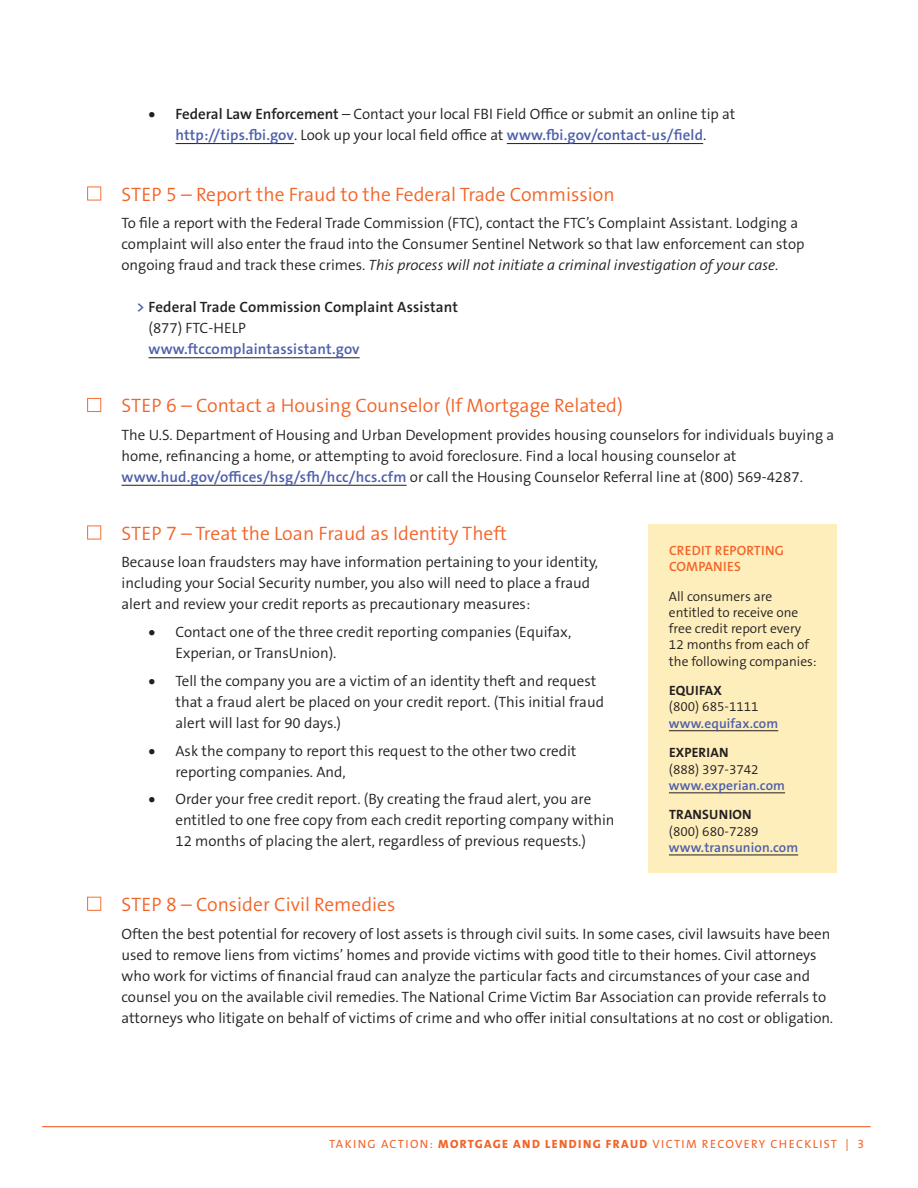
<style>
.page{position:relative;width:918px;height:1188px;background:#fff}
.page>*{position:absolute;margin:0;border:0;box-sizing:border-box;transform-origin:0 0}
.HEAD_2{font:300 19.5px "The Sans B W4";color:#f26428}
.Body{font:300 15px/21px "The Sans B W4";color:#231f20}
.t1{font:600 15px/21px "The Sans B W6";letter-spacing:.01em;color:#231f20}
.Body-2{font:300 13.5px/16.2px "The Sans B W4";color:#231f20}
.Body-3{font:600 13.5px/16.2px "The Sans B W6";letter-spacing:.01em;color:#4d5fab}
.HEAD_2-2{font:600 13.5px/16.2px "The Sans B W6";letter-spacing:.015em;color:#f26428}
.HEAD_2-3{font:700 13.5px "The Sans B W7";letter-spacing:.015em;color:#231f20}
.t2{font:12px "The Sans B W5 Plain";letter-spacing:.115em;color:#f26428}
.s1{font-family:"The Sans B W6";font-weight:600}
.s2{font-family:"The Sans B W6";font-weight:600;color:#4d5fab}
.s3{font-style:italic}
.s4{color:#4d5fab}
.s5{font-family:"The Sans B W4";font-weight:300}
.s6{font-family:"The Sans B W4";font-weight:300;color:#231f20}
.s7{font-family:"The Sans B W7";font-weight:700;color:#231f20}
.s8{font-family:"The Sans B W8";font-weight:800}
</style>
<div class="page">
<hr style="left:42px;top:1126px;width:829px;height:1px;background:#f26428">
<hr style="left:176px;top:143px;width:118px;height:1px;background:#231f20">
<hr style="left:507px;top:143px;width:196px;height:1px;background:#231f20">
<hr style="left:148px;top:358px;width:212px;height:1px;background:#231f20">
<hr style="left:122px;top:485px;width:285px;height:1px;background:#231f20">
<svg style="left:87px;top:186px;width:14px;height:15px"></svg>
<svg style="left:87px;top:398px;width:14px;height:14px"></svg>
<svg style="left:87px;top:525px;width:14px;height:15px"></svg>
<svg style="left:87px;top:897px;width:14px;height:14px"></svg>
<div style="left:649px;top:525px;width:188px;height:348px;background:#feeebc"></div>
<hr style="left:669px;top:730px;width:109px;height:1px;background:#231f20">
<hr style="left:669px;top:793px;width:116px;height:1px;background:#231f20">
<hr style="left:669px;top:855px;width:129px;height:1px;background:#231f20">
<p class="Body" style="left:148px;top:104px;width:588px;text-align:center">• <span class="s1">Federal Law Enforcement</span> – Contact your local FBI Field Office or submit an online tip at <span class="s2">http://tips.fbi.gov</span>. Look up your local field office at <span class="s2">www.fbi.gov/contact-us/field</span>.</p>
<p class="HEAD_2" style="left:122px;top:181px;width:495px">STEP 5 – Report the Fraud to the Federal Trade Commission</p>
<p class="Body" style="left:122px;top:213px;width:685px">To file a report with the Federal Trade Commission (FTC), contact the FTC’s Complaint Assistant. Lodging a complaint will also enter the fraud into the Consumer Sentinel Network so that law enforcement can stop ongoing fraud and track these crimes. <span class="s3">This process will not initiate a criminal investigation of your case.</span></p>
<p class="t1" style="left:148px;top:297px;width:311px;text-indent:-12px"><span class="s4">&gt;</span> Federal Trade Commission Complaint Assistant <span class="s5">(877) FTC-HELP </span><span class="s4">www.ftccomplaintassistant.gov</span></p>
<p class="HEAD_2" style="left:122px;top:393px;width:503px">STEP 6 – Contact a Housing Counselor (If Mortgage Related)</p>
<p class="Body" style="left:122px;top:424px;width:714px">The U.S. Department of Housing and Urban Development provides housing counselors for individuals buying a home, refinancing a home, or attempting to avoid foreclosure. Find a local housing counselor at <span class="s2">www.hud.gov/offices/hsg/sfh/hcc/hcs.cfm</span> or call the Housing Counselor Referral line at (800) 569-4287.</p>
<p class="HEAD_2" style="left:122px;top:520px;width:387px">STEP 7 – Treat the Loan Fraud as Identity Theft</p>
<p class="Body" style="left:122px;top:552px;width:478px">Because loan fraudsters may have information pertaining to your identity, including your Social Security number, you also will need to place a fraud alert and review your credit reports as precautionary measures:</p>
<p class="Body" style="left:176px;top:622px;width:398px;text-indent:-27px">• Contact one of the three credit reporting companies (Equifax,<br>Experian, or TransUnion).</p>
<p class="Body" style="left:176px;top:670px;width:430px;text-indent:-27px">• Tell the company you are a victim of an identity theft and request that a fraud alert be placed on your credit report. (This initial fraud alert will last for 90 days.)</p>
<p class="Body" style="left:176px;top:740px;width:402px;text-indent:-27px">• Ask the company to report this request to the other two credit reporting companies. And,</p>
<p class="Body" style="left:176px;top:789px;width:441px;text-indent:-27px">• Order your free credit report. (By creating the fraud alert, you are entitled to one free copy from each credit reporting company within<br>12 months of placing the alert, regardless of previous requests.)</p>
<p class="HEAD_2-2" style="left:669px;top:542px;width:116px">CREDIT REPORTING<br>COMPANIES</p>
<p class="Body-2" style="left:669px;top:588px;width:149px">All consumers are entitled to receive one free credit report every<br>12 months from each of the following companies:</p>
<p class="HEAD_2-3" style="left:669px;top:682px;width:55px">EQUIFAX</p>
<p class="Body-3" style="left:669px;top:699px;width:111px"><span class="s6">(800) 685-1111 </span>www.equifax.com</p>
<p class="Body-3" style="left:669px;top:745px;width:118px"><span class="s7">EXPERIAN<br></span><span class="s6">(888) 397-3742 </span>www.experian.com</p>
<p class="HEAD_2-3" style="left:669px;top:806px;width:84px">TRANSUNION</p>
<p class="Body-2" style="left:669px;top:823px;width:91px">(800) 680-7289</p>
<p class="Body-3" style="left:669px;top:839px;width:131px">www.transunion.com</p>
<p class="HEAD_2" style="left:122px;top:892px;width:275px">STEP 8 – Consider Civil Remedies</p>
<p class="Body" style="left:122px;top:923px;width:713px">Often the best potential for recovery of lost assets is through civil suits. In some cases, civil lawsuits have been used to remove liens from victims’ homes and provide victims with good title to their homes. Civil attorneys who work for victims of financial fraud can analyze the particular facts and circumstances of your case and counsel you on the available civil remedies. The National Crime Victim Bar Association can provide referrals to attorneys who litigate on behalf of victims of crime and who offer initial consultations at no cost or obligation.</p>
<p class="t2" style="left:329px;top:1136px;width:536px">TAKING ACTION: <span class="s8">MORTGAGE AND LENDING FRAUD</span> VICTIM RECOVERY CHECKLIST | 3</p>
</div>
